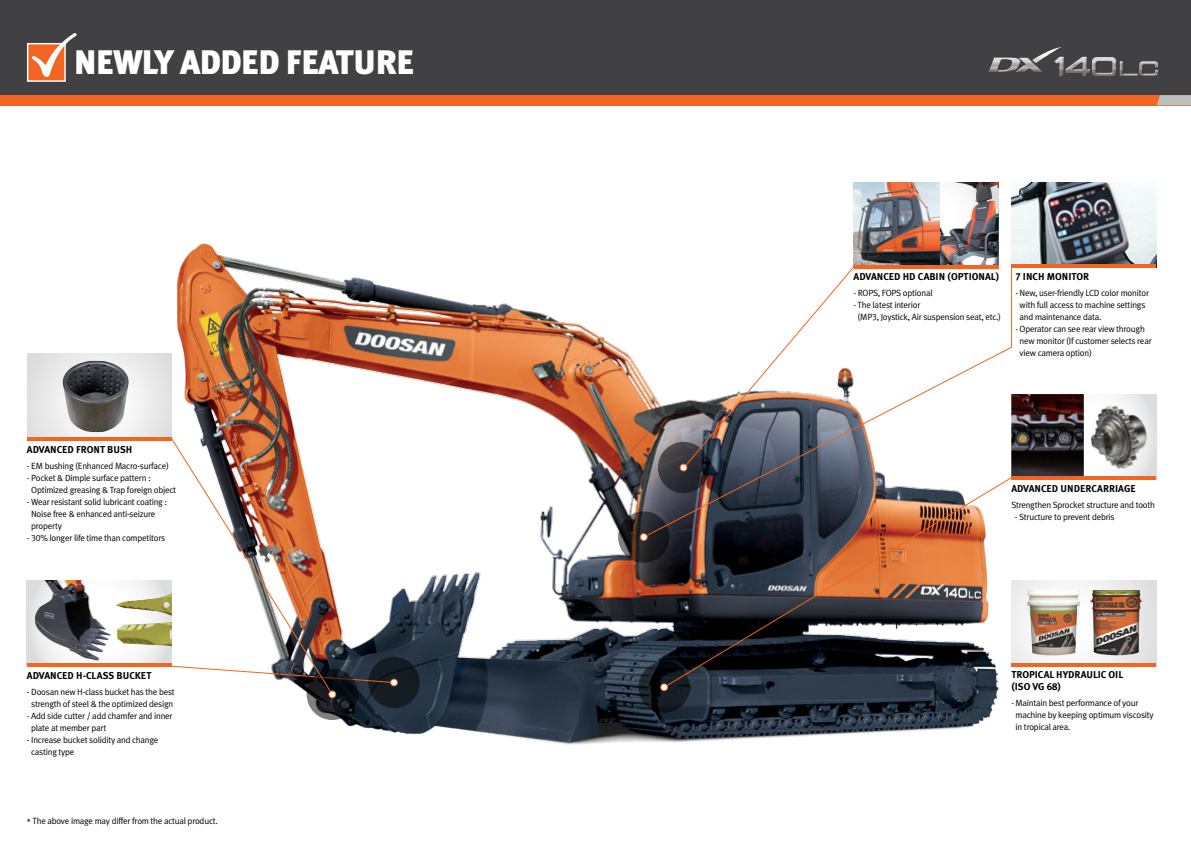
<style>
.page{position:relative;width:1191px;height:842px;background:#fff}
.page>*{position:absolute;margin:0;border:0;box-sizing:border-box;transform-origin:0 0}
.Head-1{font:900 34px "Meta Plus Lining";letter-spacing:-.025em;color:#fff}
._00본문{font:700 10px "Meta Plus Lining";color:#000}
._00본문-2{font:9px/12px "Meta Plus Lining Normal";letter-spacing:-.025em;color:#000}
</style>
<div class="page">
<img style="left:0;top:0;width:1191px;height:745px">
<p class="Head-1" style="left:74px;top:43px;width:342px">NEWLY ADDED FEATURE</p>
<p class="_00본문" style="left:27px;top:443px;width:107px">ADVANCED FRONT BUSH</p>
<p class="_00본문-2" style="left:27px;top:459px;width:143px">- EM bushing (Enhanced Macro-surface)</p>
<p class="_00본문-2" style="left:31px;top:471px;width:146px;text-indent:-4px">- Pocket &amp; Dimple surface pattern :<br>Optimized greasing &amp; Trap foreign object</p>
<p class="_00본문-2" style="left:31px;top:495px;width:138px;text-indent:-4px">- Wear resistant solid lubricant coating :<br>Noise free &amp; enhanced anti-seizure property</p>
<p class="_00본문-2" style="left:27px;top:531px;width:140px">- 30% longer life time than competitors</p>
<p class="_00본문" style="left:27px;top:669px;width:126px">ADVANCED H-CLASS BUCKET</p>
<p class="_00본문-2" style="left:27px;top:685px;width:149px;text-align:center">- Doosan new H-class bucket has the best strength of steel &amp; the optimized design</p>
<p class="_00본문-2" style="left:31px;top:709px;width:143px;text-indent:-4px">- Add side cutter / add chamfer and inner plate at member part</p>
<p class="_00본문-2" style="left:31px;top:733px;width:129px;text-indent:-4px">- Increase bucket solidity and change casting type</p>
<p class="_00본문-2" style="left:27px;top:815px;width:192px">* The above image may differ from the actual product.</p>
<p class="_00본문" style="left:853px;top:271px;width:147px">ADVANCED HD CABIN (OPTIONAL)</p>
<p class="_00본문-2" style="left:853px;top:287px;width:81px">- ROPS, FOPS optional</p>
<p class="_00본문-2" style="left:857px;top:299px;width:145px;text-indent:-4px">- The latest interior<br>(MP3, Joystick, Air suspension seat, etc.)</p>
<p class="_00본문" style="left:1015px;top:271px;width:75px">7 INCH MONITOR</p>
<p class="_00본문-2" style="left:1019px;top:287px;width:131px;text-indent:-4px">- New, user-friendly LCD color monitor with full access to machine settings and maintenance data.</p>
<p class="_00본문-2" style="left:1019px;top:323px;width:133px;text-indent:-4px">- Operator can see rear view through new monitor (If customer selects rear view camera option)</p>
<p class="_00본문" style="left:1011px;top:482px;width:126px">ADVANCED UNDERCARRIAGE</p>
<p class="_00본문-2" style="left:1011px;top:498px;width:145px">Strengthen Sprocket structure and tooth</p>
<p class="_00본문-2" style="left:1015px;top:510px;width:101px">- Structure to prevent debris</p>
<p class="_00본문" style="left:1011px;top:669px;width:113px">TROPICAL HYDRAULIC OIL</p>
<p class="_00본문" style="left:1011px;top:681px;width:51px">(ISO VG 68)</p>
<p class="_00본문-2" style="left:1015px;top:697px;width:140px;text-indent:-4px">- Maintain best performance of your machine by keeping optimum viscosity in tropical area.</p>
</div>
